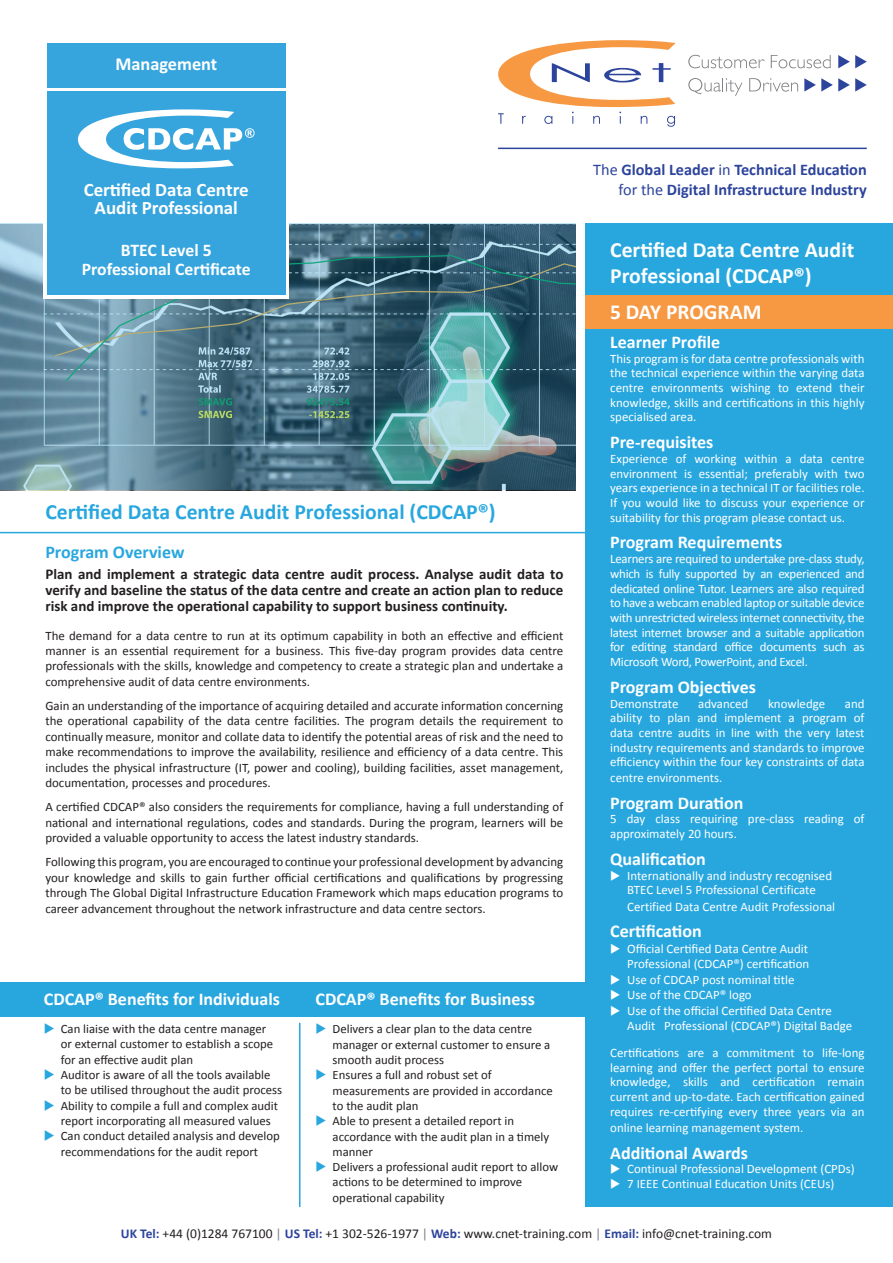
<style>
.page{position:relative;width:893px;height:1263px;background:#fff}
.page>*{position:absolute;margin:0;border:0;box-sizing:border-box;transform-origin:0 0}
.t1{font:700 21.75px "Calibri";color:#28a7df}
.t2{font:700 21.75px/26.1px "Calibri";color:#fff}
.t3{font:700 21.45px "Calibri";color:#fff}
.t4{font:700 18.9px/17.7px "Calibri";color:#fff;text-align:center}
.t5{font:700 18.3px "Calibri";color:#fff}
.PDF_Right_column_tit{font:700 18px "Calibri";color:#fff}
.t6{font:700 18px "Calibri";color:#28a7df}
.t7{font:700 17.7px/18.6px "Calibri";color:#fff;text-align:center}
.t8{font:700 16.2px "Calibri";color:#2d449c}
.PDF_Text_1st_Paragra{font:700 15px/16.2px "Calibri";color:#231f20;text-align:justify}
.t9{font:13.5px "Calibri";color:#231f20}
.t10{font:12.9px/14.7px "Calibri";color:#fff;text-align:justify}
.t11{font:12.9px/15.5px "Calibri";color:#231f20;text-align:justify}
.t12{font:12.75px/15.3px "Calibri";color:#231f20}
.s1{color:#28a7df}
.s2{font-weight:400}
.s3{font-weight:700;color:#2d449c}
.s4{color:#808285}
</style>
<div class="page">
<svg style="left:0;top:223px;width:575px;height:267px;background:#547e8e"></svg>
<div style="left:44px;top:40px;width:245px;height:259px;background:#fff"></div>
<div style="left:47px;top:91px;width:238px;height:204px;background:#37a5dd"></div>
<svg style="left:78px;top:109px;width:177px;height:59px"></svg>
<div style="left:47px;top:44px;width:238px;height:44px;background:#37a5dd"></div>
<hr style="left:0;top:532px;width:893px;height:1px;background:#28a7df">
<svg style="left:804px;top:78px;width:63px;height:14px"></svg>
<svg style="left:838px;top:55px;width:29px;height:13px"></svg>
<svg style="left:498px;top:40px;width:178px;height:87px"></svg>
<svg style="left:688px;top:55px;width:77px;height:13px"></svg>
<svg style="left:771px;top:55px;width:60px;height:13px"></svg>
<svg style="left:688px;top:78px;width:54px;height:18px"></svg>
<svg style="left:749px;top:78px;width:49px;height:14px"></svg>
<hr style="left:498px;top:148px;width:369px;height:1px;background:#2d449c">
<div style="left:585px;top:223px;width:308px;height:984px;background:#28a7df"></div>
<hr style="left:299px;top:1023px;width:1px;height:184px;background:#28a7df">
<div style="left:0;top:982px;width:585px;height:34px;background:#28a7df"></div>
<div style="left:585px;top:295px;width:308px;height:34px;background:#f79843"></div>
<p class="t5" style="left:116px;top:53px;width:103px">Management</p>
<p class="t4" style="left:84px;top:180px;width:167px">Cer fied Data Centre<br>Audit Professional</p>
<p class="t7" style="left:82px;top:240px;width:170px">BTEC Level 5<br>Professional Cer ficate</p>
<p class="t1" style="left:45px;top:496px;width:452px">Certified Data Centre Audit Professional (CDCAP®)</p>
<p class="t6" style="left:45px;top:540px;width:141px">Program Overview</p>
<p class="PDF_Text_1st_Paragra" style="left:45px;top:565px;width:519px">Plan and implement a strategic data centre audit process. Analyse audit data to verify and baseline the status of the data centre and create an action plan to reduce risk and improve the operational capability to support business continuity.</p>
<p class="t11" style="left:45px;top:627px;width:519px">The demand for a data centre to run at its optimum capability in both an effective and efficient manner is an essential requirement for a business. This five-day program provides data centre professionals with the skills, knowledge and competency to create a strategic plan and undertake a comprehensive audit of data centre environments.</p>
<p class="t11" style="left:45px;top:697px;width:519px">Gain an understanding of the importance of acquiring detailed and accurate information concerning the operational capability of the data centre facilities. The program details the requirement to continually measure, monitor and collate data to identify the potential areas of risk and the need to make recommendations to improve the availability, resilience and efficiency of a data centre. This includes the physical infrastructure (IT, power and cooling), building facilities, asset management, documentation, processes and procedures.</p>
<p class="t11" style="left:45px;top:799px;width:519px">A certified CDCAP® also considers the requirements for compliance, having a full understanding of national and international regulations, codes and standards. During the program, learners will be provided a valuable opportunity to access the latest industry standards.</p>
<p class="t11" style="left:45px;top:854px;width:519px">Following this program, you are encouraged to continue your professional development by advancing your knowledge and skills to gain further official certifications and qualifications by progressing through The Global Digital Infrastructure Education Framework which maps education programs to career advancement throughout the network infrastructure and data centre sectors.</p>
<p class="PDF_Right_column_tit" style="left:44px;top:987px;width:238px">CDCAP® Benefits for Individuals</p>
<p class="t12" style="left:61px;top:1021px;width:214px;text-indent:-17px"><span class="s1">◆</span> Can liaise with the data centre manager or external customer to establish a scope for an effective audit plan</p>
<p class="t12" style="left:61px;top:1067px;width:223px;text-indent:-17px"><span class="s1">◆</span> Auditor is aware of all the tools available to be utilised throughout the audit process</p>
<p class="t12" style="left:61px;top:1097px;width:219px;text-indent:-17px"><span class="s1">◆</span> Ability to compile a full and complex audit report incorporating all measured values</p>
<p class="t12" style="left:44px;top:1128px;width:238px;text-align:center"><span class="s1">◆</span> Can conduct detailed analysis and develop recommendations for the audit report</p>
<p class="PDF_Right_column_tit" style="left:316px;top:987px;width:221px">CDCAP® Benefits for Business</p>
<p class="t12" style="left:333px;top:1021px;width:219px;text-indent:-17px"><span class="s1">◆</span> Delivers a clear plan to the data centre manager or external customer to ensure a smooth audit process</p>
<p class="t12" style="left:333px;top:1067px;width:222px;text-indent:-17px"><span class="s1">◆</span> Ensures a full and robust set of measurements are provided in accordance to the audit plan</p>
<p class="t12" style="left:333px;top:1113px;width:218px;text-indent:-17px"><span class="s1">◆</span> Able to present a detailed report in accordance with the audit plan in a timely manner</p>
<p class="t12" style="left:333px;top:1159px;width:227px;text-indent:-17px"><span class="s1">◆</span> Delivers a professional audit report to allow actions to be determined to improve operational capability</p>
<p class="t8" style="left:593px;top:158px;width:275px"><span class="s2">The</span> Global Leader <span class="s2">in</span> Technical Education</p>
<p class="t8" style="left:618px;top:178px;width:250px"><span class="s2">for the</span> Digital Infrastructure Industry</p>
<p class="t2" style="left:610px;top:236px;width:245px">Certified Data Centre Audit<br>Professional (CDCAP®)</p>
<p class="t3" style="left:610px;top:297px;width:153px">5 DAY PROGRAM</p>
<p class="PDF_Right_column_tit" style="left:610px;top:329px;width:112px">Learner Profile</p>
<p class="t10" style="left:610px;top:351px;width:256px">This program is for data centre professionals with the technical experience within the varying data centre environments wishing to extend their knowledge, skills and certifications in this highly specialised area.</p>
<p class="PDF_Right_column_tit" style="left:610px;top:429px;width:105px">Pre-requisites</p>
<p class="t10" style="left:610px;top:451px;width:256px">Experience of working within a data centre environment is essential; preferably with two years experience in a technical IT or facilities role.<br>If you would like to discuss your experience or suitability for this program please contact us.</p>
<p class="PDF_Right_column_tit" style="left:610px;top:530px;width:174px">Program Requirements</p>
<p class="t10" style="left:610px;top:551px;width:256px">Learners are required to undertake pre-class study, which is fully supported by an experienced and dedicated online Tutor. Learners are also required to have a webcam enabled laptop or suitable device with unrestricted wireless internet connectivity, the latest internet browser and a suitable application for editing standard office documents such as Microsoft Word, PowerPoint, and Excel.</p>
<p class="PDF_Right_column_tit" style="left:610px;top:674px;width:147px">Program Objectives</p>
<p class="t10" style="left:610px;top:695px;width:70px">Demonstrate</p>
<p class="t10" style="left:698px;top:695px;width:52px">advanced</p>
<p class="t10" style="left:768px;top:695px;width:59px">knowledge</p>
<p class="t10" style="left:610px;top:695px;width:256px;text-indent:235px">and ability to plan and implement a program of data centre audits in line with the very latest industry requirements and standards to improve efficiency within the four key constraints of data centre environments.</p>
<p class="PDF_Right_column_tit" style="left:610px;top:790px;width:135px">Program Duration</p>
<p class="t10" style="left:610px;top:811px;width:256px">5 day class requiring pre-class reading of approximately 20 hours.</p>
<p class="PDF_Right_column_tit" style="left:610px;top:846px;width:97px">Qualification</p>
<p class="t10" style="left:610px;top:868px;width:223px;text-align:center">◆ Internationally and industry recognised<br>BTEC Level 5 Professional Certificate</p>
<p class="t10" style="left:627px;top:899px;width:210px">Certified Data Centre Audit Professional</p>
<p class="PDF_Right_column_tit" style="left:610px;top:919px;width:93px">Certification</p>
<p class="t10" style="left:610px;top:940px;width:201px;line-height:15.5px;text-align:right">◆ Official Certified Data Centre Audit<br>Professional (CDCAP®) certification</p>
<p class="t10" style="left:610px;top:972px;width:186px">◆ Use of CDCAP post nominal title</p>
<p class="t10" style="left:610px;top:987px;width:143px">◆ Use of the CDCAP® logo</p>
<p class="t10" style="left:627px;top:1002px;width:227px;line-height:15.5px;text-indent:-17px">◆ Use of the official Certified Data Centre<br>Audit Professional (CDCAP®) Digital Badge</p>
<p class="t10" style="left:610px;top:1045px;width:256px">Certifications are a commitment to life-long learning and offer the perfect portal to ensure knowledge, skills and certification remain current and up-to-date. Each certification gained requires re-certifying every three years via an</p>
<p class="t10" style="left:610px;top:1120px;width:195px">online learning management system.</p>
<p class="PDF_Right_column_tit" style="left:610px;top:1140px;width:139px">Additional Awards</p>
<p class="t10" style="left:610px;top:1161px;width:246px">◆ Continual Professional Development (CPDs)</p>
<p class="t10" style="left:610px;top:1176px;width:226px">◆ 7 IEEE Continual Education Units (CEUs)</p>
<p class="t9" style="left:121px;top:1224px;width:652px"><span class="s3">UK Tel:</span> +44 (0)1284 767100 <span class="s4">|</span> <span class="s3">US Tel:</span> +1 302-526-1977 <span class="s4">|</span> <span class="s3">Web:</span> www.cnet-training.com <span class="s4">|</span> <span class="s3">Email:</span> info@cnet-training.com</p>
</div>
